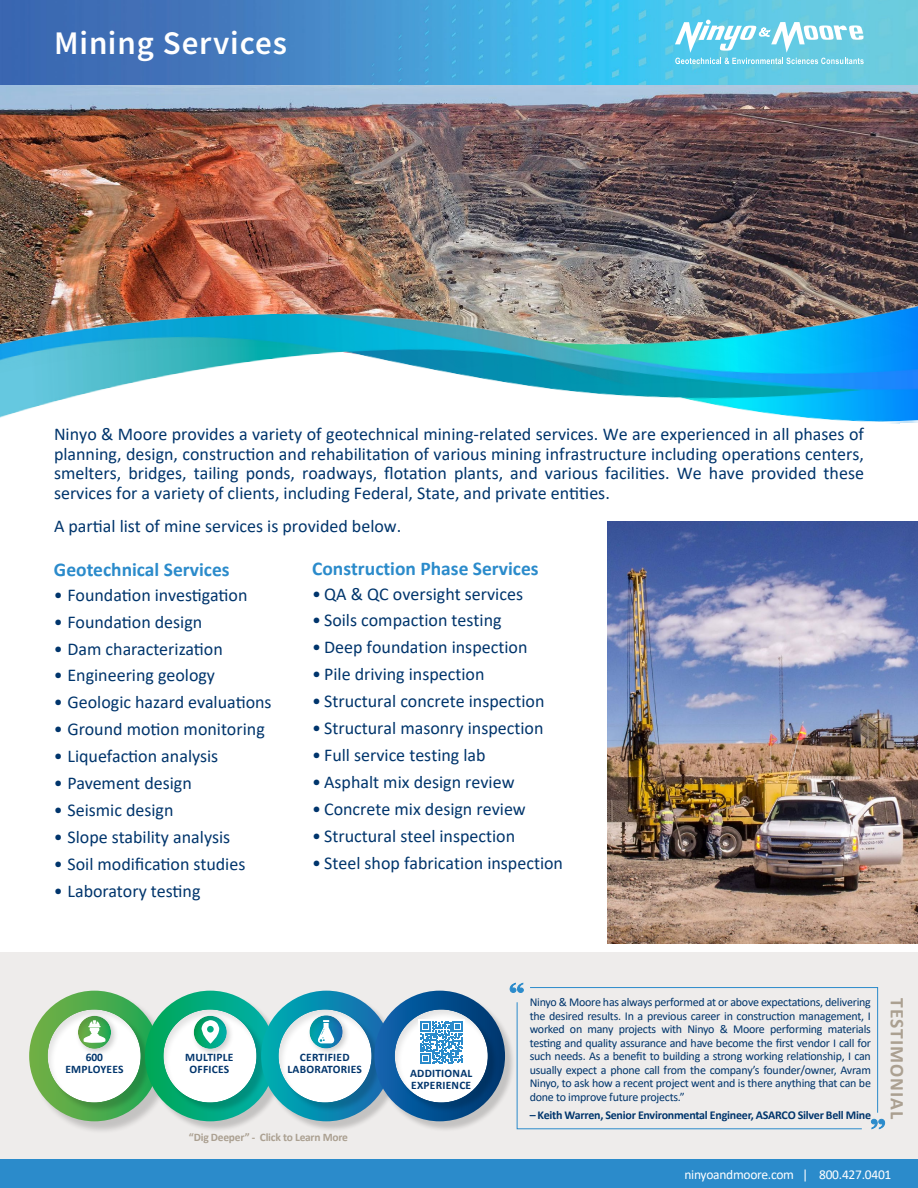
<style>
.page{position:relative;width:918px;height:1188px;background:#fff}
.page>*{position:absolute;margin:0;border:0;box-sizing:border-box;transform-origin:0 0}
.t1{font:33px "Source Sans Variable";letter-spacing:.025em;color:#fff}
.t2{font:700 19.5px "Calibri";color:#2b8bcb}
.t3{font:700 19.5px "Calibri";letter-spacing:.05em;color:#aba091}
.t4{font:18px/19.5px "Calibri";color:#00356c;text-align:justify}
.t5{font:13.5px "Calibri";letter-spacing:-.02em;color:#fff}
.t6{font:12px/13.5px "Calibri";letter-spacing:-.02em;color:#00356c;text-align:justify}
.t7{font:700 12px "Calibri";letter-spacing:-.02em;color:#00356c}
.t8{font:700 11.55px/12.1px "Calibri";letter-spacing:.02em;color:#00356c;text-align:center}
.t9{font:700 11.55px "Calibri";letter-spacing:-.02em;color:#aba091}
</style>
<div class="page">
<div style="left:0;top:953px;width:918px;height:206px;background:#eeeceb"></div>
<div style="left:0;top:1160px;width:918px;height:28px;background:#2b8bcb"></div>
<img style="left:0;top:84px;width:918px;height:213px">
<img style="left:0;top:0;width:918px;height:84px">
<svg style="left:675px;top:20px;width:189px;height:44px"></svg>
<div style="left:30px;top:992px;width:142px;height:142px;background:#000;opacity:.18"></div>
<svg style="left:29px;top:991px;width:131px;height:130px"></svg>
<div style="left:49px;top:1011px;width:102px;height:102px;background:#000;opacity:.17"></div>
<div style="left:34px;top:996px;width:122px;height:107px;background:#000;opacity:.11"></div>
<div style="left:75px;top:1013px;width:44px;height:44px;background:#000;opacity:.2"></div>
<div style="left:66px;top:1003px;width:60px;height:46px;background:#000;opacity:.11"></div>
<svg style="left:83px;top:1020px;width:22px;height:23px"></svg>
<div style="left:147px;top:992px;width:140px;height:140px;background:#000;opacity:.18"></div>
<svg style="left:145px;top:991px;width:131px;height:130px"></svg>
<div style="left:165px;top:1011px;width:102px;height:102px;background:#000;opacity:.17"></div>
<div style="left:150px;top:996px;width:121px;height:107px;background:#000;opacity:.11"></div>
<div style="left:190px;top:1013px;width:45px;height:44px;background:#000;opacity:.2"></div>
<div style="left:182px;top:1003px;width:60px;height:46px;background:#000;opacity:.11"></div>
<svg style="left:201px;top:1020px;width:18px;height:24px"></svg>
<div style="left:263px;top:992px;width:140px;height:140px;background:#000;opacity:.18"></div>
<svg style="left:261px;top:991px;width:131px;height:130px"></svg>
<div style="left:280px;top:1011px;width:102px;height:102px;background:#000;opacity:.17"></div>
<div style="left:265px;top:996px;width:122px;height:107px;background:#000;opacity:.11"></div>
<div style="left:306px;top:1012px;width:44px;height:45px;background:#000;opacity:.2"></div>
<div style="left:297px;top:1002px;width:60px;height:47px;background:#000;opacity:.11"></div>
<svg style="left:317px;top:1020px;width:18px;height:23px"></svg>
<div style="left:376px;top:992px;width:140px;height:140px;background:#000;opacity:.18"></div>
<svg style="left:374px;top:991px;width:131px;height:130px"></svg>
<div style="left:396px;top:1011px;width:103px;height:102px;background:#000;opacity:.17"></div>
<div style="left:381px;top:996px;width:122px;height:107px;background:#000;opacity:.11"></div>
<div style="left:418px;top:1019px;width:47px;height:46px;background:#fff"></div>
<svg style="left:420px;top:1021px;width:43px;height:43px"></svg>
<img style="left:0;top:297px;width:918px;height:127px">
<svg style="left:530px;top:987px;width:348px;height:126px"></svg>
<svg style="left:516px;top:1002px;width:347px;height:128px"></svg>
<svg style="left:509px;top:982px;width:15px;height:11px"></svg>
<svg style="left:871px;top:1119px;width:14px;height:11px"></svg>
<img style="left:608px;top:521px;width:310px;height:423px">
<h1 class="t1" style="left:54px;top:23px;width:235px">Mining Services</h1>
<p class="t4" style="left:54px;top:424px;width:812px">Ninyo &amp; Moore provides a variety of geotechnical mining-related services. We are experienced in all phases of planning, design, construction and rehabilitation of various mining infrastructure including operations centers, smelters, bridges, tailing ponds, roadways, flotation plants, and various facilities. We have provided these services for a variety of clients, including Federal, State, and private entities.</p>
<p class="t4" style="left:54px;top:515px;width:349px">A partial list of mine services is provided below.</p>
<p class="t2" style="left:54px;top:556px;width:177px">Geotechnical Services</p>
<p class="t4" style="left:54px;top:585px;width:195px">• Foundation investigation</p>
<p class="t4" style="left:54px;top:611px;width:150px">• Foundation design</p>
<p class="t4" style="left:54px;top:638px;width:170px">• Dam characterization</p>
<p class="t4" style="left:54px;top:665px;width:163px">• Engineering geology</p>
<p class="t4" style="left:54px;top:692px;width:219px">• Geologic hazard evaluations</p>
<p class="t4" style="left:54px;top:719px;width:212px">• Ground motion monitoring</p>
<p class="t4" style="left:54px;top:746px;width:166px">• Liquefaction analysis</p>
<p class="t4" style="left:54px;top:773px;width:139px">• Pavement design</p>
<p class="t4" style="left:54px;top:800px;width:121px">• Seismic design</p>
<p class="t4" style="left:54px;top:827px;width:178px">• Slope stability analysis</p>
<p class="t4" style="left:54px;top:854px;width:193px">• Soil modification studies</p>
<p class="t4" style="left:54px;top:881px;width:148px">• Laboratory testing</p>
<p class="t2" style="left:312px;top:555px;width:228px">Construction Phase Services</p>
<p class="t4" style="left:312px;top:583px;width:212px">• QA &amp; QC oversight services</p>
<p class="t4" style="left:312px;top:610px;width:191px">• Soils compaction testing</p>
<p class="t4" style="left:312px;top:637px;width:217px">• Deep foundation inspection</p>
<p class="t4" style="left:312px;top:664px;width:174px">• Pile driving inspection</p>
<p class="t4" style="left:312px;top:691px;width:234px">• Structural concrete inspection</p>
<p class="t4" style="left:312px;top:718px;width:233px">• Structural masonry inspection</p>
<p class="t4" style="left:312px;top:745px;width:175px">• Full service testing lab</p>
<p class="t4" style="left:312px;top:772px;width:204px">• Asphalt mix design review</p>
<p class="t4" style="left:312px;top:799px;width:215px">• Concrete mix design review</p>
<p class="t4" style="left:312px;top:826px;width:205px">• Structural steel inspection</p>
<p class="t4" style="left:312px;top:852px;width:252px">• Steel shop fabrication inspection</p>
<p class="t8" style="left:65px;top:1051px;width:60px">600<br>EMPLOYEES</p>
<p class="t8" style="left:185px;top:1051px;width:50px">MULTIPLE<br>OFFICES</p>
<p class="t8" style="left:287px;top:1051px;width:76px">CERTIFIED<br>LABORATORIES</p>
<p class="t9" style="left:189px;top:1129px;width:161px">“Dig Deeper” - Click to Learn More</p>
<p class="t8" style="left:410px;top:1067px;width:64px;text-align:left">ADDITIONAL<br>EXPERIENCE</p>
<p class="t6" style="left:530px;top:995px;width:343px">Ninyo &amp; Moore has always performed at or above expectations, delivering the desired results. In a previous career in construction management, I worked on many projects with Ninyo &amp; Moore performing materials testing and quality assurance and have become the first vendor I call for such needs. As a benefit to building a strong working relationship, I can usually expect a phone call from the company’s founder/owner, Avram Ninyo, to ask how a recent project went and is there anything that can be done to improve future projects.”</p>
<p class="t7" style="left:530px;top:1106px;width:343px">– Keith Warren, Senior Environmental Engineer, ASARCO Silver Bell Mine</p>
<p class="t3" style="left:911px;top:998px;width:122px;rotate:90deg">TESTIMONIAL</p>
<p class="t5" style="left:684px;top:1165px;width:208px">ninyoandmoore.com | 800.427.0401</p>
</div>
